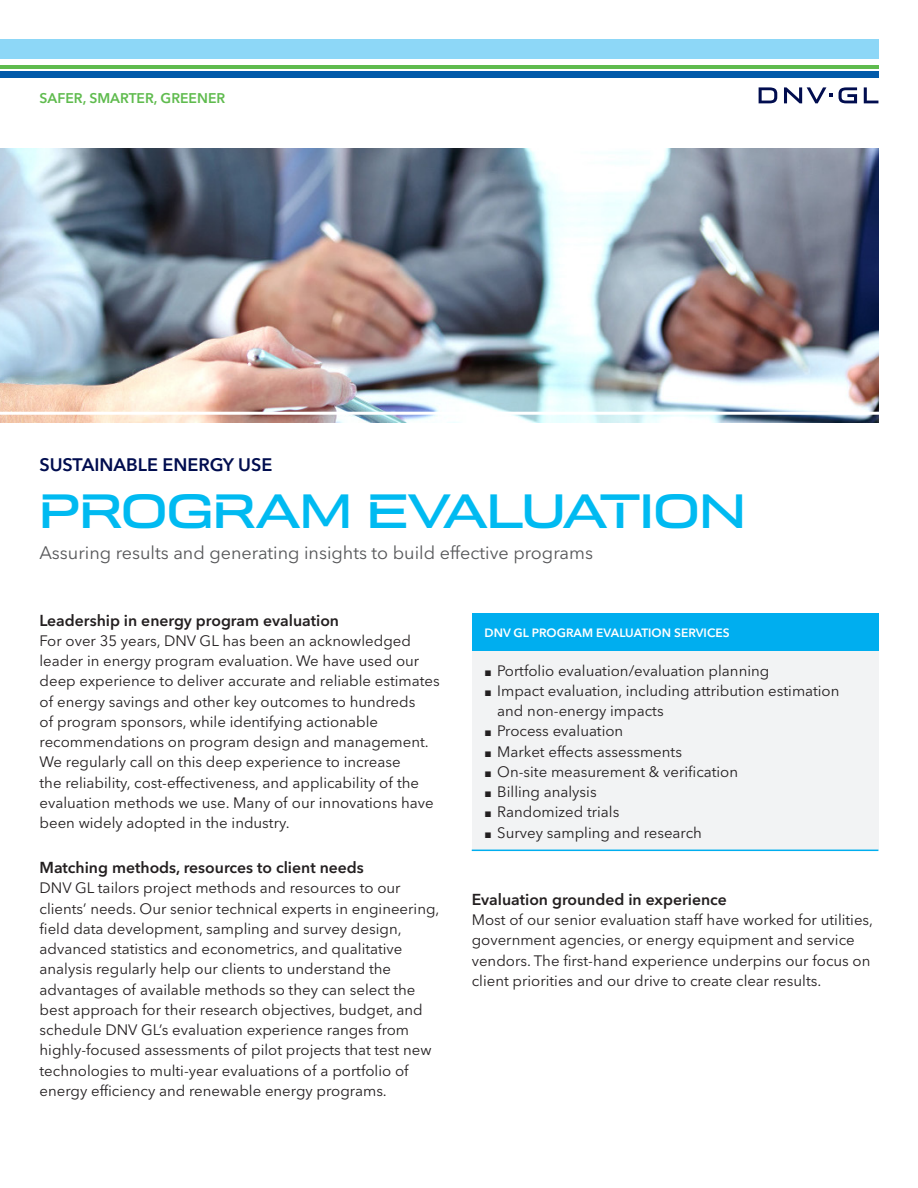
<style>
.page{position:relative;width:918px;height:1188px;background:#fff}
.page>*{position:absolute;margin:0;border:0;box-sizing:border-box;transform-origin:0 0}
.DNV_GL_Flyer_Heading{font:500 48px "Broader View";color:#00baf1}
.DNV_GL_Ingress{font:18px "Avenir Next LT Pro";color:#57585a}
.DNV_GL_Vignette_titl{font:600 18px "Avenir Next LT Pro";color:#010d4f}
.DNV_GL_Subhead{font:600 15.75px "Avenir Next LT Pro";color:#231f20}
.Body_larger{font:600 15.75px "Avenir Next LT Pro";color:#231f20}
.Body_larger-2{font:15px/20.2px "Avenir Next LT Pro";color:#231f20}
.t1{font:600 13.95px "Avenir Next LT Pro";color:#5fbb4e}
.DNV_GL_Flyer_facts_h{font:600 12px "Avenir Next LT Pro";color:#fff}
.s1{font-family:"Arial";font-size:12px}
</style>
<div class="page">
<div style="left:0;top:40px;width:878px;height:19px;background:#8dd7f7"></div>
<hr style="left:0;top:65px;width:878px;height:3px;background:#5fbb4e">
<div style="left:0;top:71px;width:878px;height:7px;background:#015aaa"></div>
<svg style="left:864px;top:87px;width:14px;height:16px"></svg>
<svg style="left:839px;top:87px;width:18px;height:16px"></svg>
<svg style="left:759px;top:87px;width:18px;height:16px"></svg>
<svg style="left:784px;top:87px;width:49px;height:16px"></svg>
<img style="left:0;top:148px;width:878px;height:275px">
<hr style="left:0;top:412px;width:880px;height:3px;background:#fff">
<div style="left:472px;top:613px;width:406px;height:38px;background:#00aeef"></div>
<div style="left:472px;top:651px;width:406px;height:199px;background:#f2f3f4"></div>
<hr style="left:472px;top:850px;width:406px;height:1px;background:#00aeef">
<p class="t1" style="left:40px;top:90px;width:187px">SAFER, SMARTER, GREENER</p>
<p class="DNV_GL_Vignette_titl" style="left:39px;top:454px;width:235px">SUSTAINABLE ENERGY USE</p>
<p class="DNV_GL_Flyer_Heading" style="left:39px;top:481px;width:708px">PROGRAM EVALUATION</p>
<p class="DNV_GL_Ingress" style="left:39px;top:542px;width:555px">Assuring results and generating insights to build effective programs</p>
<p class="DNV_GL_Subhead" style="left:40px;top:610px;width:301px">Leadership in energy program evaluation</p>
<p class="Body_larger-2" style="left:40px;top:630px;width:402px">For over 35 years, DNV GL has been an acknowledged leader in energy program evaluation. We have used our deep experience to deliver accurate and reliable estimates of energy savings and other key outcomes to hundreds<br>of program sponsors, while identifying actionable recommendations on program design and management.<br>We regularly call on this deep experience to increase<br>the reliability, cost-effectiveness, and applicability of the evaluation methods we use. Many of our innovations have been widely adopted in the industry.</p>
<p class="DNV_GL_Subhead" style="left:40px;top:858px;width:326px">Matching methods, resources to client needs</p>
<p class="Body_larger-2" style="left:40px;top:878px;width:401px">DNV GL tailors project methods and resources to our clients’ needs. Our senior technical experts in engineering, field data development, sampling and survey design, advanced statistics and econometrics, and qualitative analysis regularly help our clients to understand the advantages of available methods so they can select the best approach for their research objectives, budget, and schedule DNV GL’s evaluation experience ranges from highly-focused assessments of pilot projects that test new technologies to multi-year evaluations of a portfolio of energy efficiency and renewable energy programs.</p>
<p class="Body_larger" style="left:472px;top:890px;width:257px">Evaluation grounded in experience</p>
<p class="DNV_GL_Flyer_facts_h" style="left:485px;top:625px;width:247px">DNV GL PROGRAM EVALUATION SERVICES</p>
<p class="Body_larger-2" style="left:485px;top:660px;width:286px"><span class="s1">■</span> Portfolio evaluation/evaluation planning</p>
<p class="Body_larger-2" style="left:497px;top:680px;width:344px;text-indent:-13px"><span class="s1">■</span> Impact evaluation, including attribution estimation and non-energy impacts</p>
<p class="Body_larger-2" style="left:485px;top:721px;width:140px"><span class="s1">■</span> Process evaluation</p>
<p class="Body_larger-2" style="left:485px;top:741px;width:199px"><span class="s1">■</span> Market effects assessments</p>
<p class="Body_larger-2" style="left:485px;top:761px;width:255px"><span class="s1">■</span> On-site measurement &amp; verification</p>
<p class="Body_larger-2" style="left:485px;top:782px;width:114px"><span class="s1">■</span> Billing analysis</p>
<p class="Body_larger-2" style="left:485px;top:802px;width:136px"><span class="s1">■</span> Randomized trials</p>
<p class="Body_larger-2" style="left:485px;top:822px;width:219px"><span class="s1">■</span> Survey sampling and research</p>
<p class="Body_larger-2" style="left:472px;top:910px;width:403px">Most of our senior evaluation staff have worked for utilities, government agencies, or energy equipment and service vendors. The first-hand experience underpins our focus on client priorities and our drive to create clear results.</p>
</div>
